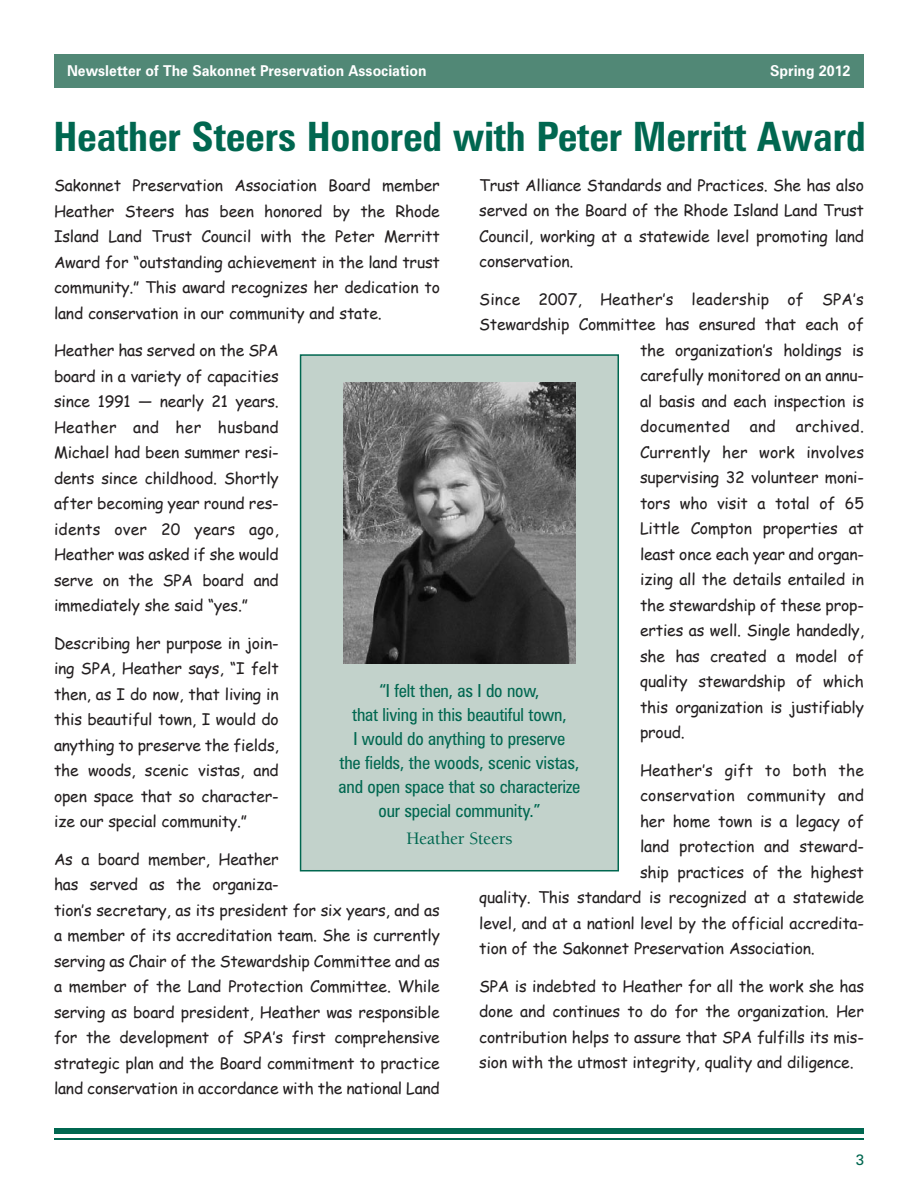
<style>
.page{position:relative;width:918px;height:1188px;background:#fff}
.page>*{position:absolute;margin:0;border:0;box-sizing:border-box;transform-origin:0 0}
.t1{font:700 condensed 40.5px "Zurich BT";letter-spacing:-.005em;color:#006750}
.t2{font:condensed 18px/24px "Zurich BT";letter-spacing:-.01em;color:#006750;text-align:center}
.t3{font:500 18px "Berkeley";letter-spacing:-.01em;color:#006750}
.t4{font:15.75px/25.5px "Comic Sans MS";letter-spacing:-.01em;color:#231f20;text-align:justify}
.t5{font:15.75px "Comic Sans MS";letter-spacing:.01em;color:#231f20}
.t6{font:700 15px "Zurich BT";color:#fff;scale:.95 1}
.t7{font:15px "Zurich BT";color:#006750}
</style>
<div class="page">
<div style="left:54px;top:54px;width:810px;height:34px;background:#518876"></div>
<div style="left:54px;top:1128px;width:810px;height:6px;background:#006750"></div>
<hr style="left:54px;top:1138px;width:810px;height:2px;background:#006750">
<div style="left:301px;top:356px;width:317px;height:514px;background:#c2d2cb"></div>
<div style="left:300px;top:354px;width:319px;height:517px;border:2px solid #006750"></div>
<img style="left:344px;top:383px;width:231px;height:281px">
<p class="t6" style="left:67px;top:62px;width:380px">Newsletter of The Sakonnet Preservation Association</p>
<p class="t6" style="left:770px;top:62px;width:86px">Spring 2012</p>
<h1 class="t1" style="left:53px;top:112px;width:814px">Heather Steers Honored with Peter Merritt Award</h1>
<p class="t4" style="left:479px;top:172px;width:386px">Trust Alliance Standards and Practices. She has also served on the Board of the Rhode Island Land Trust Council, working at a statewide level promoting land conservation.</p>
<p class="t5" style="left:479px;top:287px;width:386px">Since 2007, Heather’s leadership of SPA’s</p>
<p class="t4" style="left:479px;top:311px;width:386px">Stewardship Committee has ensured that each of</p>
<p class="t4" style="left:640px;top:337px;width:225px">the organization’s holdings is</p>
<p class="t4" style="left:640px;top:362px;width:225px">carefully monitored on an annu-</p>
<p class="t4" style="left:640px;top:388px;width:225px">al basis and each inspection is</p>
<p class="t5" style="left:640px;top:415px;width:91px">documented</p>
<p class="t4" style="left:750px;top:413px;width:27px">and</p>
<p class="t4" style="left:54px;top:172px;width:387px">Sakonnet Preservation Association Board member Heather Steers has been honored by the Rhode Island Land Trust Council with the Peter Merritt Award for “outstanding achievement in the land trust community.” This award recognizes her dedication to land conservation in our community and state.</p>
<p class="t4" style="left:54px;top:337px;width:226px">Heather has served on the SPA board in a variety of capacities since 1991 — nearly 21 years.<br>Heather and her husband Michael had been summer resi&shy;dents since childhood. Shortly after becoming year round res&shy;idents over 20 years ago, Heather was asked if she would serve on the SPA board and immediately she said “yes.”</p>
<p class="t4" style="left:54px;top:629px;width:226px">Describing her purpose in join&shy;ing SPA, Heather says, “I felt then, as I do now, that living in this beautiful town, I would do anything to preserve the fields, the woods, scenic vistas, and open space that so character&shy;ize our special community.”</p>
<p class="t4" style="left:54px;top:845px;width:387px;text-align:left">As a board member, Heather<br>has served as the organiza-<br>tion’s secretary, as its president for six years, and as a member of its accreditation team. She is currently serving as Chair of the Stewardship Committee and as a member of the Land Protection Committee. While serving as board president, Heather was responsible for the development of SPA’s first comprehensive strategic plan and the Board commitment to practice land conservation in accordance with the national Land</p>
<p class="t4" style="left:640px;top:413px;width:226px;text-indent:156px">archived.<br>Currently her work involves supervising 32 volunteer moni&shy;tors who visit a total of 65<br>Little Compton properties at least once each year and organ&shy;izing all the details entailed in the stewardship of these prop&shy;erties as well. Single handedly, she has created a model of quality stewardship of which this organization is justifiably proud.</p>
<p class="t4" style="left:640px;top:757px;width:226px">Heather’s gift to both the</p>
<p class="t5" style="left:640px;top:784px;width:225px">conservation community and</p>
<p class="t4" style="left:640px;top:808px;width:226px">her home town is a legacy of</p>
<p class="t4" style="left:640px;top:833px;width:225px">land protection and steward-</p>
<p class="t4" style="left:640px;top:859px;width:226px">ship practices of the highest</p>
<p class="t4" style="left:479px;top:884px;width:386px">quality. This standard is recognized at a statewide</p>
<p class="t4" style="left:479px;top:910px;width:386px">level, and at a nationl level by the official accredita-</p>
<p class="t4" style="left:479px;top:935px;width:337px">tion of the Sakonnet Preservation Association.</p>
<p class="t4" style="left:479px;top:973px;width:386px">SPA is indebted to Heather for all the work she has done and continues to do for the organization. Her contribution helps to assure that SPA fulfills its mis&shy;sion with the utmost integrity, quality and diligence.</p>
<p class="t2" style="left:339px;top:678px;width:243px">“I felt then, as I do now,<br>that living in this beautiful town,<br>I would do anything to preserve<br>the fields, the woods, scenic vistas, and open space that so characterize our special community.”</p>
<p class="t3" style="left:406px;top:829px;width:107px">Heather Steers</p>
<p class="t7" style="left:856px;top:1151px;width:10px">3</p>
</div>
